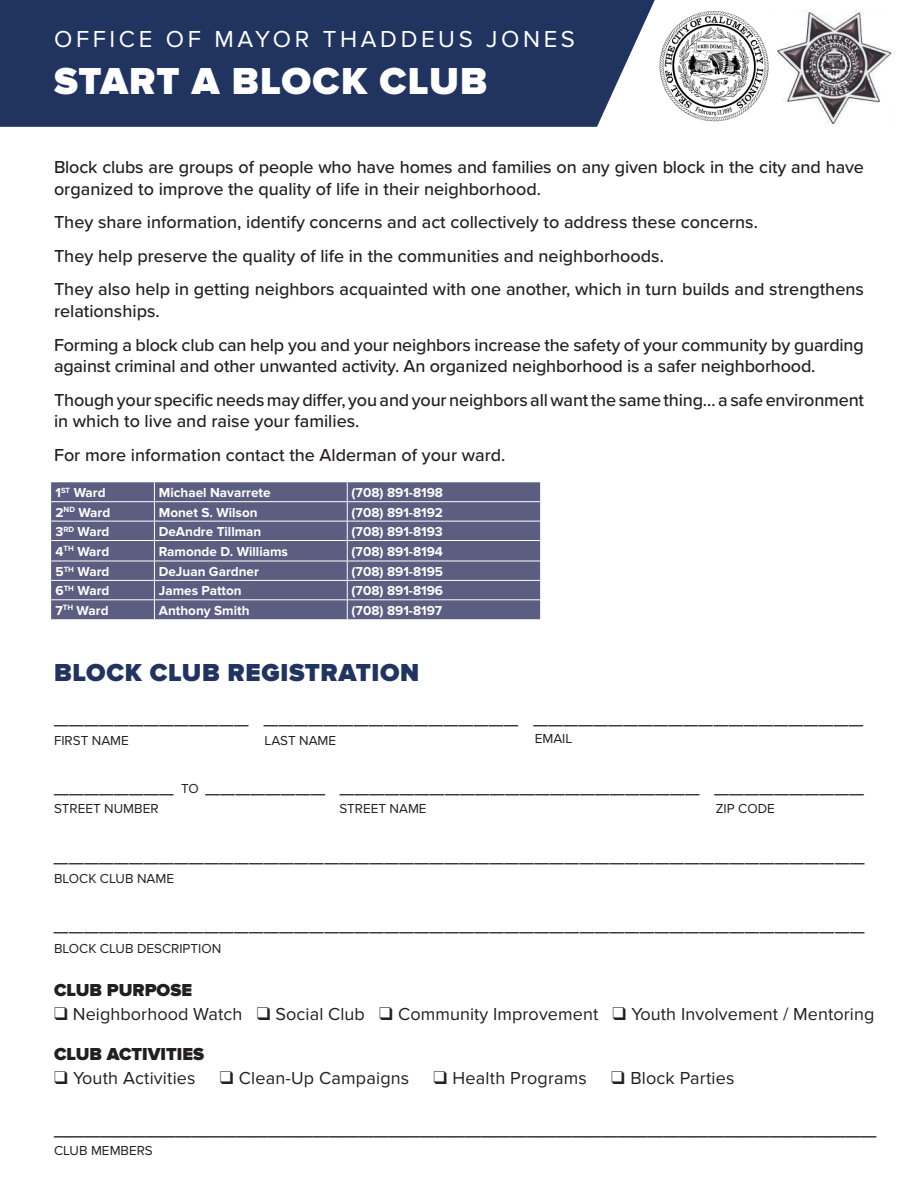
<style>
.page{position:relative;width:918px;height:1188px;background:#fff}
.page>*{position:absolute;margin:0;border:0;box-sizing:border-box;transform-origin:0 0}
.t1{font:900 39px "Proxima Nova";letter-spacing:.03em;color:#fff}
.t2{font:27px "Proxima Nova";color:#373238}
.t3{font:25.5px "Proxima Nova";color:#373238}
.t4{font:900 25.5px "Proxima Nova";letter-spacing:.025em;color:#21345f}
.t5{font:24px "Proxima Nova";letter-spacing:.15em;color:#fff}
.t6{font:500 18px/21.6px "Proxima Nova";color:#231f20}
.t7{font:18px "Proxima Nova";letter-spacing:.005em;color:#231f20}
.t8{font:900 18px "Proxima Nova";color:#231f20}
.t9{font:700 13.5px "Proxima Nova";color:#fff}
.t10{font:13.5px "Proxima Nova";color:#231f20}
.s1{font-size:13.5px;color:#231f20}
</style>
<div class="page">
<img style="left:777px;top:12px;width:115px;height:112px">
<img style="left:659px;top:11px;width:110px;height:111px">
<div style="left:51px;top:482px;width:489px;height:137px;background:#5b5e80"></div>
<hr style="left:51px;top:501px;width:103px;height:1px;background:#fff">
<hr style="left:154px;top:501px;width:193px;height:1px;background:#fff">
<hr style="left:347px;top:501px;width:193px;height:1px;background:#fff">
<hr style="left:51px;top:521px;width:103px;height:1px;background:#fff">
<hr style="left:154px;top:521px;width:193px;height:1px;background:#fff">
<hr style="left:347px;top:521px;width:193px;height:1px;background:#fff">
<hr style="left:51px;top:540px;width:103px;height:1px;background:#fff">
<hr style="left:154px;top:540px;width:193px;height:1px;background:#fff">
<hr style="left:347px;top:540px;width:193px;height:1px;background:#fff">
<hr style="left:51px;top:561px;width:103px;height:1px;background:#fff">
<hr style="left:154px;top:561px;width:193px;height:1px;background:#fff">
<hr style="left:347px;top:561px;width:193px;height:1px;background:#fff">
<hr style="left:51px;top:580px;width:103px;height:1px;background:#fff">
<hr style="left:154px;top:580px;width:193px;height:1px;background:#fff">
<hr style="left:347px;top:580px;width:193px;height:1px;background:#fff">
<hr style="left:51px;top:600px;width:103px;height:1px;background:#fff">
<hr style="left:154px;top:600px;width:193px;height:1px;background:#fff">
<svg style="left:154px;top:482px;width:1px;height:137px"></svg>
<hr style="left:347px;top:600px;width:193px;height:1px;background:#fff">
<svg style="left:347px;top:482px;width:1px;height:137px"></svg>
<div style="left:0;top:0;width:655px;height:127px;background:#21345f"></div>
<p class="t5" style="left:54px;top:26px;width:522px">OFFICE OF MAYOR THADDEUS JONES</p>
<p class="t1" style="left:54px;top:59px;width:435px">START A BLOCK CLUB</p>
<p class="t6" style="left:54px;top:155px;width:811px">Block clubs are groups of people who have homes and families on any given block in the city and have organized to improve the quality of life in their neighborhood.</p>
<p class="t6" style="left:54px;top:211px;width:706px">They share information, identify concerns and act collectively to address these concerns.</p>
<p class="t6" style="left:54px;top:244px;width:611px">They help preserve the quality of life in the communities and neighborhoods.</p>
<p class="t6" style="left:54px;top:278px;width:811px">They also help in getting neighbors acquainted with one another, which in turn builds and strengthens relationships.</p>
<p class="t6" style="left:54px;top:333px;width:811px">Forming a block club can help you and your neighbors increase the safety of your community by guarding against criminal and other unwanted activity. An organized neighborhood is a safer neighborhood.</p>
<p class="t6" style="left:54px;top:388px;width:812px">Though your specific needs may differ, you and your neighbors all want the same thing… a safe environment in which to live and raise your families.</p>
<p class="t6" style="left:54px;top:444px;width:453px">For more information contact the Alderman of your ward.</p>
<p class="t9" style="left:55px;top:485px;width:52px">1<sup>ST</sup> Ward</p>
<p class="t9" style="left:159px;top:485px;width:113px">Michael Navarrete</p>
<p class="t9" style="left:352px;top:485px;width:93px">(708) 891-8198</p>
<p class="t9" style="left:55px;top:504px;width:56px">2<sup>ND</sup> Ward</p>
<p class="t9" style="left:159px;top:504px;width:100px">Monet S. Wilson</p>
<p class="t9" style="left:352px;top:504px;width:93px">(708) 891-8192</p>
<p class="t9" style="left:55px;top:524px;width:56px">3<sup>RD</sup> Ward</p>
<p class="t9" style="left:159px;top:524px;width:104px">DeAndre Tillman</p>
<p class="t9" style="left:352px;top:524px;width:93px">(708) 891-8193</p>
<p class="t9" style="left:55px;top:543px;width:55px">4<sup>TH</sup> Ward</p>
<p class="t9" style="left:159px;top:543px;width:131px">Ramonde D. Williams</p>
<p class="t9" style="left:352px;top:543px;width:93px">(708) 891-8194</p>
<p class="t9" style="left:55px;top:564px;width:55px">5<sup>TH</sup> Ward</p>
<p class="t9" style="left:159px;top:564px;width:102px">DeJuan Gardner</p>
<p class="t9" style="left:352px;top:564px;width:93px">(708) 891-8195</p>
<p class="t9" style="left:55px;top:583px;width:55px">6<sup>TH</sup> Ward</p>
<p class="t9" style="left:159px;top:583px;width:84px">James Patton</p>
<p class="t9" style="left:352px;top:583px;width:93px">(708) 891-8196</p>
<p class="t9" style="left:55px;top:603px;width:55px">7<sup>TH</sup> Ward</p>
<p class="t9" style="left:159px;top:603px;width:92px">Anthony Smith</p>
<p class="t9" style="left:352px;top:603px;width:92px">(708) 891-8197</p>
<p class="t4" style="left:54px;top:658px;width:367px">BLOCK CLUB REGISTRATION</p>
<p class="t3" style="left:54px;top:701px;width:811px">_____________ _________________ ______________________</p>
<p class="t10" style="left:54px;top:733px;width:76px">FIRST NAME</p>
<p class="t10" style="left:265px;top:733px;width:73px">LAST NAME</p>
<p class="t10" style="left:535px;top:731px;width:39px">EMAIL</p>
<p class="t3" style="left:54px;top:770px;width:811px">________ <span class="s1">TO</span> ________ ________________________ __________</p>
<p class="t10" style="left:54px;top:801px;width:106px">STREET NUMBER</p>
<p class="t10" style="left:339px;top:801px;width:89px">STREET NAME</p>
<p class="t10" style="left:716px;top:801px;width:61px">ZIP CODE</p>
<p class="t3" style="left:54px;top:839px;width:812px">______________________________________________________</p>
<p class="t10" style="left:54px;top:871px;width:122px">BLOCK CLUB NAME</p>
<p class="t3" style="left:54px;top:908px;width:812px">______________________________________________________</p>
<p class="t10" style="left:54px;top:941px;width:169px">BLOCK CLUB DESCRIPTION</p>
<p class="t8" style="left:54px;top:980px;width:140px">CLUB PURPOSE</p>
<p class="t7" style="left:54px;top:1004px;width:822px">❑ Neighborhood Watch ❑ Social Club ❑ Community Improvement ❑ Youth Involvement / Mentoring</p>
<p class="t8" style="left:54px;top:1044px;width:152px">CLUB ACTIVITIES</p>
<p class="t7" style="left:54px;top:1068px;width:143px">❑ Youth Activities</p>
<p class="t7" style="left:220px;top:1068px;width:191px">❑ Clean-Up Campaigns</p>
<p class="t7" style="left:434px;top:1068px;width:155px">❑ Health Programs</p>
<p class="t7" style="left:611px;top:1068px;width:125px">❑ Block Parties</p>
<p class="t2" style="left:54px;top:1111px;width:824px">______________________________________________________</p>
<p class="t10" style="left:54px;top:1143px;width:100px">CLUB MEMBERS</p>
</div>
